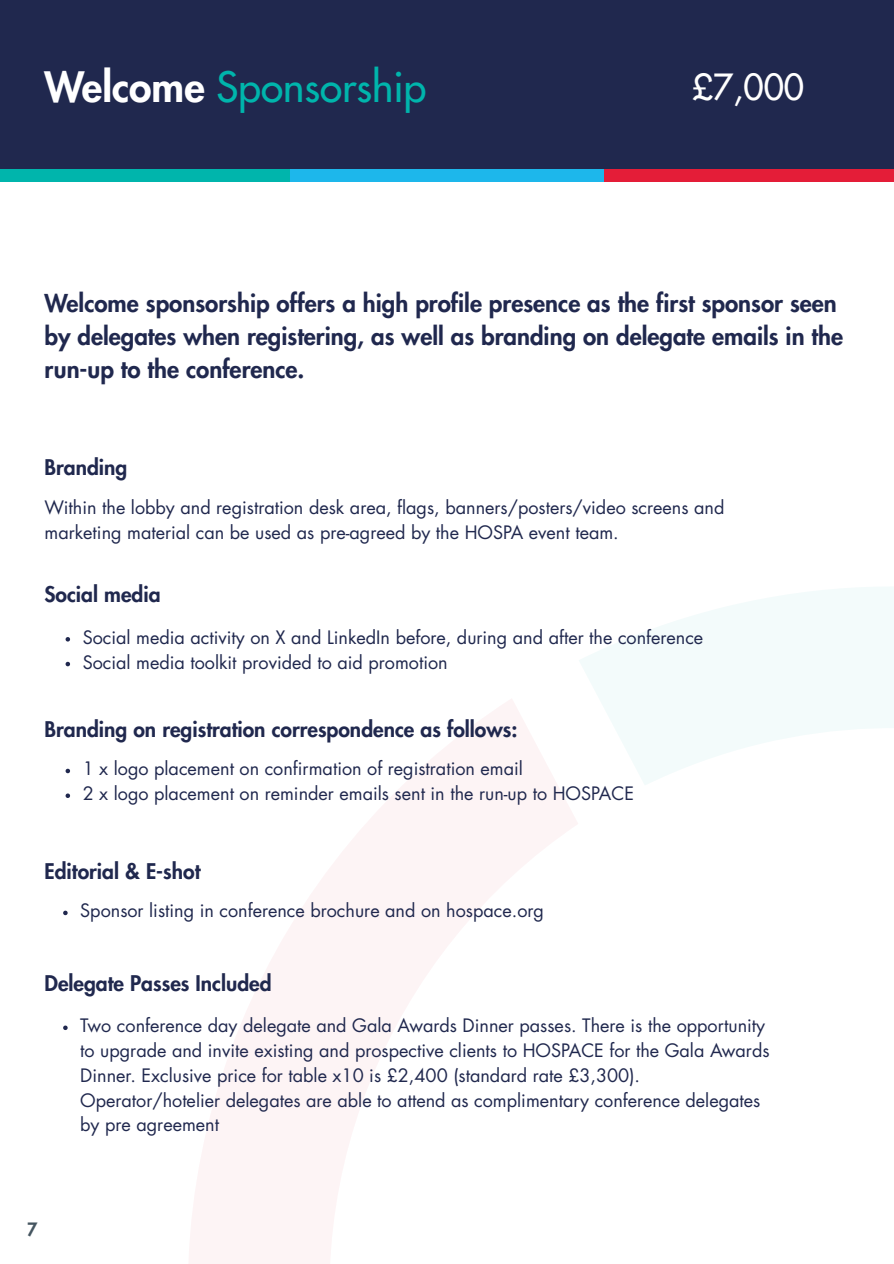
<style>
.page{position:relative;width:894px;height:1264px;background:#fff}
.page>*{position:absolute;margin:0;border:0;box-sizing:border-box;transform-origin:0 0}
.t1{font:500 40.8px "Futura Std";color:#00b5ac}
.t2{font:500 35.1px "Futura Std";color:#fff}
.t3{font:800 24px/32.7px "Futura Std";color:#20284e}
.t4{font:800 21px "Futura Std";color:#20284e}
.t5{font:18px/24.8px "Futura Std";color:#20284e}
.t6{font:800 18px "Futura LT Pro";color:#455560}
.s1{font-weight:800;color:#fff}
</style>
<div class="page">
<svg style="left:579px;top:587px;width:314px;height:198px;fill:#f3fbfb"></svg>
<svg style="left:189px;top:699px;width:389px;height:564px"></svg>
<svg style="left:66px;top:768px;width:4px;height:5px"></svg>
<svg style="left:66px;top:793px;width:4px;height:5px"></svg>
<svg style="left:63px;top:1025px;width:5px;height:5px"></svg>
<svg style="left:66px;top:637px;width:4px;height:4px"></svg>
<svg style="left:66px;top:661px;width:4px;height:5px"></svg>
<svg style="left:63px;top:910px;width:5px;height:5px"></svg>
<div style="left:603px;top:139px;width:290px;height:42px;background:#e41d38"></div>
<div style="left:290px;top:139px;width:313px;height:42px;background:#1db7eb"></div>
<div style="left:0;top:139px;width:290px;height:42px;background:#00b5ac"></div>
<div style="left:0;top:0;width:893px;height:168px;background:#20284e"></div>
<h1 class="t1" style="left:45px;top:68px;width:383px"><span class="s1">Welcome</span> Sponsorship</h1>
<h2 class="t2" style="left:692px;top:71px;width:113px">£7,000</h2>
<h3 class="t3" style="left:45px;top:288px;width:799px">Welcome sponsorship offers a high profile presence as the first sponsor seen by delegates when registering, as well as branding on delegate emails in the run-up to the conference.</h3>
<p class="t4" style="left:45px;top:458px;width:84px">Branding</p>
<p class="t5" style="left:45px;top:496px;width:681px">Within the lobby and registration desk area, flags, banners/posters/video screens and marketing material can be used as pre-agreed by the HOSPA event team.</p>
<p class="t4" style="left:45px;top:585px;width:118px">Social media</p>
<p class="t5" style="left:83px;top:625px;width:622px">Social media activity on X and LinkedIn before, during and after the conference<br>Social media toolkit provided to aid promotion</p>
<p class="t4" style="left:45px;top:719px;width:474px">Branding on registration correspondence as follows:</p>
<p class="t5" style="left:83px;top:757px;width:552px">1 x logo placement on confirmation of registration email<br>2 x logo placement on reminder emails sent in the run-up to HOSPACE</p>
<p class="t4" style="left:45px;top:861px;width:157px">Editorial &amp; E-shot</p>
<p class="t5" style="left:80px;top:899px;width:465px">Sponsor listing in conference brochure and on hospace.org</p>
<p class="t4" style="left:45px;top:973px;width:228px">Delegate Passes Included</p>
<p class="t6" style="left:27px;top:1221px;width:12px">7</p>
<p class="t5" style="left:80px;top:1014px;width:690px">Two conference day delegate and Gala Awards Dinner passes. There is the opportunity to upgrade and invite existing and prospective clients to HOSPACE for the Gala Awards Dinner. Exclusive price for table x10 is £2,400 (standard rate £3,300).<br>Operator/hotelier delegates are able to attend as complimentary conference delegates by pre agreement</p>
</div>
